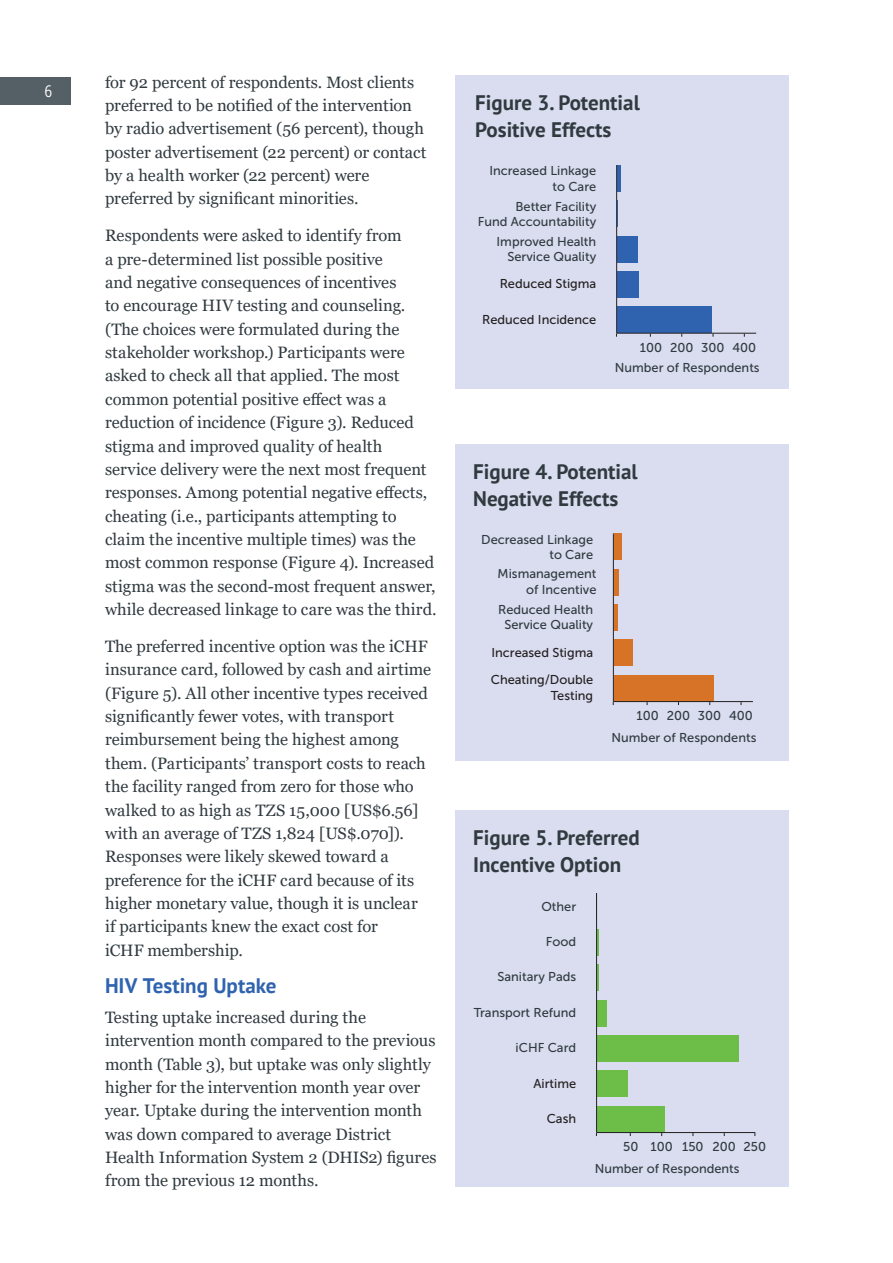
<style>
.page{position:relative;width:893px;height:1263px;background:#fff}
.page>*{position:absolute;margin:0;border:0;box-sizing:border-box;transform-origin:0 0}
.Figure_Table_Header{font:700 21px/27px "PT Sans";color:#303a3f}
.t1{font:700 21px "PT Sans";letter-spacing:-.005em;color:#3063af}
.Body{font:16.5px/23.4px "Georgia";color:#303a3f}
.t2{font:16.5px "Museo Sans Cond 300";color:#fff}
.t3{font:12.75px/15.3px "Museo Sans 500";color:#303a3f;text-align:right}
.t4{font:12.75px/27.2px "Museo Sans 500";color:#231f20}
</style>
<div class="page">
<div style="left:455px;top:75px;width:334px;height:313px;background:#d9ddef"></div>
<svg style="left:617px;top:165px;width:4px;height:27px"></svg>
<svg style="left:617px;top:200px;width:1px;height:27px"></svg>
<div style="left:617px;top:236px;width:21px;height:27px;background:#3063af"></div>
<div style="left:617px;top:271px;width:22px;height:27px;background:#3063af"></div>
<div style="left:617px;top:306px;width:94px;height:27px;background:#3063af"></div>
<hr style="left:617px;top:333px;width:139px;height:1px;background:#231f20">
<hr style="left:616px;top:165px;width:1px;height:168px;background:#231f20">
<div style="left:455px;top:444px;width:334px;height:317px;background:#d9ddef"></div>
<div style="left:614px;top:533px;width:8px;height:27px;background:#d77327"></div>
<div style="left:614px;top:569px;width:5px;height:27px;background:#d77327"></div>
<hr style="left:614px;top:604px;width:4px;height:27px;background:#d77327">
<div style="left:614px;top:639px;width:19px;height:27px;background:#d77327"></div>
<div style="left:614px;top:675px;width:100px;height:26px;background:#d77327"></div>
<hr style="left:613px;top:701px;width:140px;height:1px;background:#231f20">
<hr style="left:613px;top:533px;width:1px;height:169px;background:#231f20">
<div style="left:455px;top:810px;width:334px;height:376px;background:#d9ddef"></div>
<svg style="left:597px;top:964px;width:1px;height:27px"></svg>
<div style="left:597px;top:1000px;width:9px;height:26px;background:#6dbe49"></div>
<div style="left:597px;top:1035px;width:142px;height:27px;background:#6dbe49"></div>
<div style="left:597px;top:1070px;width:30px;height:27px;background:#6dbe49"></div>
<div style="left:597px;top:1105px;width:67px;height:27px;background:#6dbe49"></div>
<svg style="left:597px;top:929px;width:1px;height:26px"></svg>
<hr style="left:597px;top:1132px;width:158px;height:1px;background:#231f20">
<hr style="left:596px;top:893px;width:1px;height:240px;background:#231f20">
<div style="left:0;top:78px;width:70px;height:27px;background:#545f66"></div>
<p class="t2" style="left:44px;top:83px;width:9px">6</p>
<p class="Body" style="left:105px;top:70px;width:323px">for 92 percent of respondents. Most clients preferred to be notified of the intervention by radio advertisement (56 percent), though poster advertisement (22 percent) or contact by a health worker (22 percent) were preferred by significant minorities.</p>
<p class="Body" style="left:105px;top:224px;width:333px">Respondents were asked to identify from<br>a pre-determined list possible positive<br>and negative consequences of incentives<br>to encourage HIV testing and counseling. (The choices were formulated during the stakeholder workshop.) Participants were asked to check all that applied. The most common potential positive effect was a reduction of incidence (Figure 3). Reduced stigma and improved quality of health service delivery were the next most frequent responses. Among potential negative effects, cheating (i.e., participants attempting to claim the incentive multiple times) was the most common response (Figure 4). Increased stigma was the second-most frequent answer, while decreased linkage to care was the third.</p>
<p class="Body" style="left:105px;top:635px;width:328px">The preferred incentive option was the iCHF insurance card, followed by cash and airtime (Figure 5). All other incentive types received significantly fewer votes, with transport reimbursement being the highest among them. (Participants’ transport costs to reach the facility ranged from zero for those who walked to as high as TZS 15,000 [US$6.56] with an average of TZS 1,824 [US$.070]).<br>Responses were likely skewed toward a preference for the iCHF card because of its higher monetary value, though it is unclear if participants knew the exact cost for<br>iCHF membership.</p>
<h2 class="t1" style="left:105px;top:971px;width:173px">HIV Testing Uptake</h2>
<p class="Body" style="left:105px;top:1006px;width:333px">Testing uptake increased during the intervention month compared to the previous month (Table 3), but uptake was only slightly higher for the intervention month year over year. Uptake during the intervention month was down compared to average District Health Information System 2 (DHIS2) figures from the previous 12 months.</p>
<p class="Figure_Table_Header" style="left:475px;top:88px;width:166px">Figure 3. Potential<br>Positive Effects</p>
<p class="t3" style="left:489px;top:163px;width:108px">Increased Linkage to Care</p>
<p class="t3" style="left:478px;top:198px;width:120px">Better Facility<br>Fund Accountability</p>
<p class="t3" style="left:497px;top:234px;width:101px">Improved Health<br>Service Quality</p>
<p class="t4" style="left:500px;top:270px;width:98px">Reduced Stigma</p>
<p class="t4" style="left:482px;top:306px;width:116px">Reduced Incidence</p>
<p class="t3" style="left:640px;top:340px;width:118px">100 200 300 400</p>
<p class="t3" style="left:615px;top:360px;width:146px">Number of Respondents</p>
<p class="Figure_Table_Header" style="left:473px;top:457px;width:166px">Figure 4. Potential<br>Negative Effects</p>
<p class="t3" style="left:481px;top:532px;width:113px">Decreased Linkage to Care</p>
<p class="t3" style="left:498px;top:566px;width:100px">Mismanagement of Incentive</p>
<p class="t3" style="left:498px;top:602px;width:97px;text-align:center">Reduced Health<br>Service Quality</p>
<p class="t4" style="left:491px;top:639px;width:104px">Increased Stigma<br>Cheating/Double</p>
<p class="t4" style="left:551px;top:682px;width:44px">Testing</p>
<p class="t3" style="left:612px;top:730px;width:146px">Number of Respondents</p>
<p class="t3" style="left:637px;top:708px;width:118px">100 200 300 400</p>
<p class="Figure_Table_Header" style="left:473px;top:823px;width:168px">Figure 5. Preferred<br>Incentive Option</p>
<p class="t3" style="left:541px;top:898px;width:36px">Other</p>
<p class="t3" style="left:546px;top:934px;width:32px">Food</p>
<p class="t3" style="left:497px;top:969px;width:80px">Sanitary Pads</p>
<p class="t3" style="left:474px;top:1005px;width:104px">Transport Refund</p>
<p class="t3" style="left:516px;top:1040px;width:62px">iCHF Card</p>
<p class="t4" style="left:534px;top:1070px;width:44px">Airtime</p>
<p class="t4" style="left:547px;top:1105px;width:31px">Cash</p>
<p class="t3" style="left:623px;top:1139px;width:144px">50 100 150 200 250</p>
<p class="t3" style="left:595px;top:1160px;width:146px">Number of Respondents</p>
</div>
